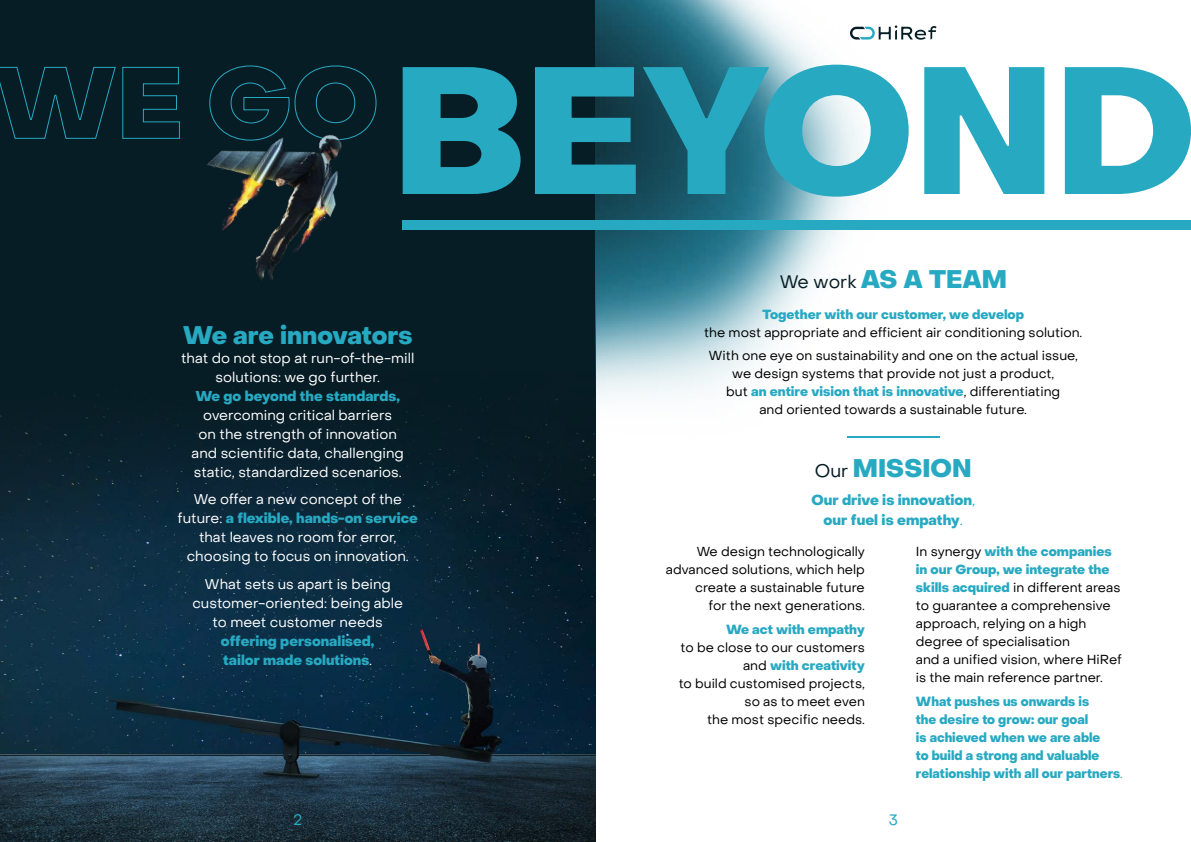
<style>
.page{position:relative;width:1191px;height:842px;background:#fff}
.page>*{position:absolute;margin:0;border:0;box-sizing:border-box;transform-origin:0 0}
.t1{font:800 25px "PP Object Sans";color:#27a9c2}
.t2{font:15px "PP Object Sans";color:#27a9c2}
.t3{font:800 14.3px/19.8px "PP Object Sans";color:#27a9c2;text-align:center}
.t4{font:14px/19px "PP Object Sans";color:#fff;text-align:center}
.t5{font:800 14px/19px "PP Object Sans";color:#27a9c2}
.t6{font:13px/18px "PP Object Sans";color:#000;text-align:center}
.t7{font:800 13px/18px "PP Object Sans";color:#27a9c2}
.s1{font-weight:800;color:#27a9c2}
.s2{font-weight:400;color:#fff}
.s3{font-weight:400;font-size:18px;color:#071d25}
.s4{font-weight:400}
</style>
<div class="page">
<div style="left:0;top:0;width:595px;height:842px;background:#071d25"></div>
<img style="left:0;top:399px;width:595px;height:443px">
<img style="left:595px;top:0;width:302px;height:507px">
<div style="left:403px;top:220px;width:788px;height:9px;background:#27a9c2"></div>
<hr style="left:847px;top:436px;width:92px;height:1px;background:#27a9c2">
<svg style="left:535px;top:65px;width:656px;height:132px;fill:#27a9c2"></svg>
<img style="left:11px;top:65px;width:519px;height:372px">
<svg style="left:850px;top:26px;width:86px;height:14px"></svg>
<h1 class="t1" style="left:183px;top:320px;width:231px">We are innovators</h1>
<p class="t4" style="left:181px;top:349px;width:235px">that do not stop at run-of-the-mill solutions: we go further.</p>
<p class="t5" style="left:195px;top:387px;width:206px">We go beyond the standards,</p>
<p class="t4" style="left:192px;top:406px;width:214px">overcoming critical barriers<br>on the strength of innovation and scientific data, challenging static, standardized scenarios.</p>
<p class="t4" style="left:178px;top:490px;width:242px">We offer a new concept of the future: <span class="s1">a flexible, hands-on service </span>that leaves no room for error, choosing to focus on innovation.</p>
<p class="t4" style="left:192px;top:575px;width:212px">What sets us apart is being customer-oriented: being able to meet customer needs</p>
<p class="t5" style="left:221px;top:632px;width:155px">offering personalised, tailor made solutions<span class="s2">.</span></p>
<h1 class="t1" style="left:779px;top:264px;width:229px"><span class="s3">We work</span> AS A TEAM</h1>
<p class="t7" style="left:762px;top:305px;width:263px">Together with our customer, we develop</p>
<p class="t6" style="left:704px;top:320px;width:380px;line-height:23.7px">the most appropriate and efficient air conditioning solution.<br>With one eye on sustainability and one on the actual issue,</p>
<p class="t6" style="left:726px;top:365px;width:335px">we design systems that provide not just a product, but <span class="s1">an entire vision that is innovative</span>, differentiating and oriented towards a sustainable future.</p>
<h1 class="t1" style="left:815px;top:453px;width:158px"><span class="s3">Our</span> MISSION</h1>
<p class="t3" style="left:811px;top:491px;width:165px">Our drive is innovation<span class="s4">, </span>our fuel is empathy<span class="s4">.</span></p>
<p class="t6" style="left:666px;top:543px;width:200px;text-align:right">We design technologically advanced solutions, which help create a sustainable future<br>for the next generations.</p>
<p class="t7" style="left:726px;top:620px;width:140px">We act with empathy</p>
<p class="t6" style="left:678px;top:638px;width:188px;text-align:right">to be close to our customers and <span class="s1">with creativity<br></span>to build customised projects, so as to meet even<br>the most specific needs.</p>
<p class="t6" style="left:916px;top:543px;width:207px;text-align:left">In synergy <span class="s1">with the companies in our Group, we integrate the skills acquired</span> in different areas to guarantee a comprehensive approach, relying on a high degree of specialisation<br>and a unified vision, where HiRef is the main reference partner.</p>
<p class="t7" style="left:916px;top:693px;width:208px">What pushes us onwards is<br>the desire to grow: our goal<br>is achieved when we are able<br>to build a strong and valuable relationship with all our partners<span class="s4">.</span></p>
<p class="t2" style="left:293px;top:810px;width:11px">2</p>
<p class="t2" style="left:888px;top:810px;width:11px">3</p>
</div>
